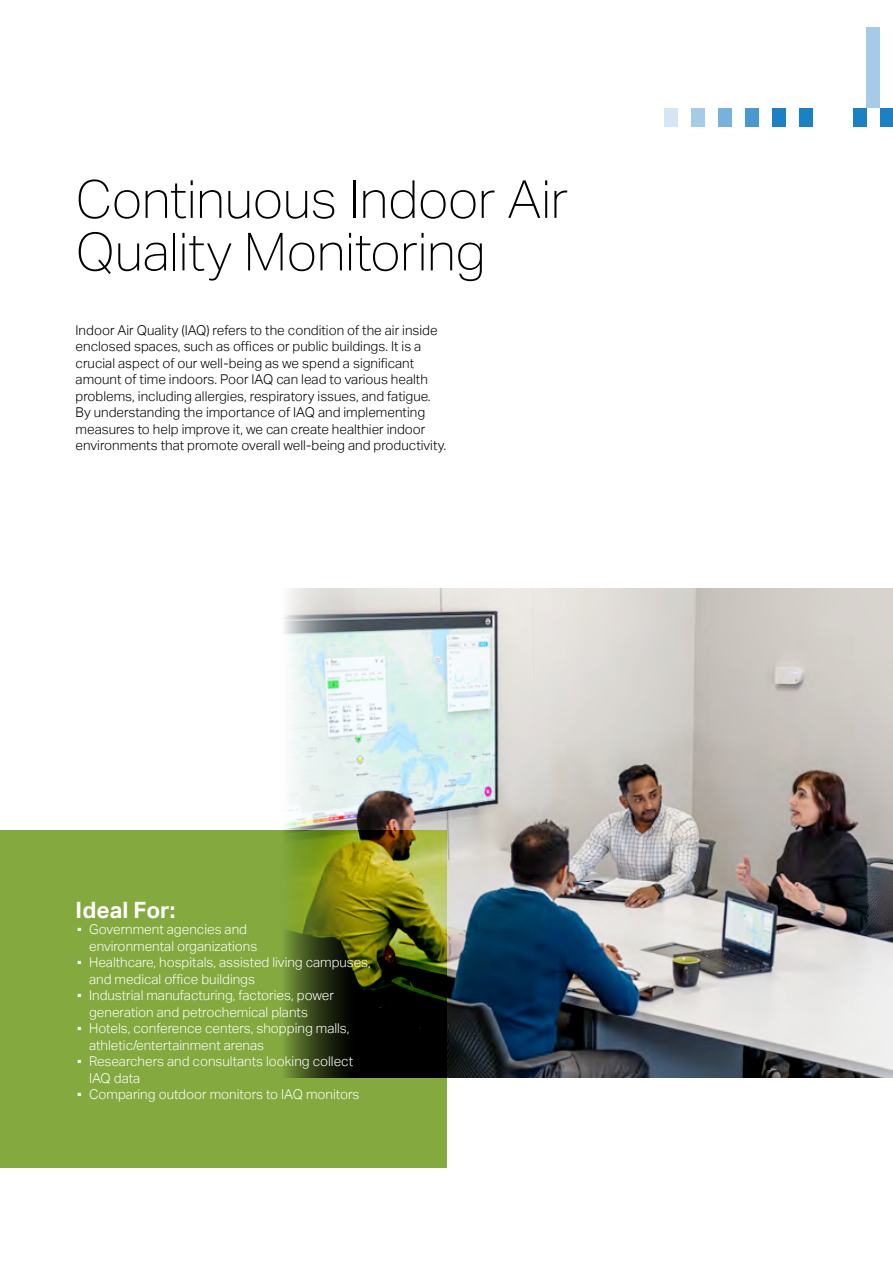
<style>
.page{position:relative;width:893px;height:1263px;background:#fff}
.page>*{position:absolute;margin:0;border:0;box-sizing:border-box;transform-origin:0 0}
.t1{font:100 52.5px/52.5px "Aktiv Grotesk";letter-spacing:-.005em;color:#000}
.t2{font:700 22.5px "Aktiv Grotesk";color:#fff}
.t3{font:300 13.5px/16.5px "Aktiv Grotesk";color:#000}
.t4{font:300 13.5px/16.5px "Aktiv Grotesk";color:#fff}
.s1{font-weight:400}
</style>
<div class="page">
<img style="left:284px;top:588px;width:609px;height:489px">
<svg style="left:0;top:830px;width:446px;height:337px;background:#759333"></svg>
<div style="left:866px;top:27px;width:14px;height:81px;background:#a4cce7"></div>
<div style="left:880px;top:108px;width:13px;height:19px;background:#1b80c4"></div>
<div style="left:853px;top:108px;width:13px;height:19px;background:#1b80c4"></div>
<div style="left:799px;top:108px;width:14px;height:19px;background:#1b80c4"></div>
<div style="left:772px;top:108px;width:14px;height:19px;background:#1b80c4"></div>
<div style="left:745px;top:108px;width:14px;height:19px;background:#4899cf"></div>
<div style="left:719px;top:108px;width:13px;height:19px;background:#76b2db"></div>
<div style="left:691px;top:108px;width:14px;height:19px;background:#a4cce7"></div>
<div style="left:664px;top:108px;width:14px;height:19px;background:#d2e6f3"></div>
<h1 class="t1" style="left:76px;top:173px;width:494px">Continuous Indoor Air<br>Quality Monitoring</h1>
<p class="t3" style="left:76px;top:322px;width:372px">Indoor Air Quality (IAQ) refers to the condition of the air inside enclosed spaces, such as offices or public buildings. It is a crucial aspect of our well-being as we spend a significant amount of time indoors. Poor IAQ can lead to various health problems, including allergies, respiratory issues, and fatigue.<br>By understanding the importance of IAQ and implementing measures to help improve it, we can create healthier indoor environments that promote overall well-being and productivity.</p>
<h2 class="t2" style="left:76px;top:897px;width:101px">Ideal For:</h2>
<p class="t4" style="left:89px;top:921px;width:170px;text-indent:-14px"><span class="s1">▪</span> Government agencies and environmental organizations</p>
<p class="t4" style="left:89px;top:954px;width:283px;text-indent:-14px"><span class="s1">▪</span> Healthcare, hospitals, assisted living campuses, and medical office buildings</p>
<p class="t4" style="left:89px;top:987px;width:246px;text-indent:-14px"><span class="s1">▪</span> Industrial manufacturing, factories, power generation and petrochemical plants</p>
<p class="t4" style="left:89px;top:1020px;width:262px;text-indent:-14px"><span class="s1">▪</span> Hotels, conference centers, shopping malls, athletic/entertainment arenas</p>
<p class="t4" style="left:89px;top:1053px;width:266px;text-indent:-14px"><span class="s1">▪</span> Researchers and consultants looking collect<br>IAQ data</p>
<p class="t4" style="left:76px;top:1086px;width:285px"><span class="s1">▪</span> Comparing outdoor monitors to IAQ monitors</p>
</div>
